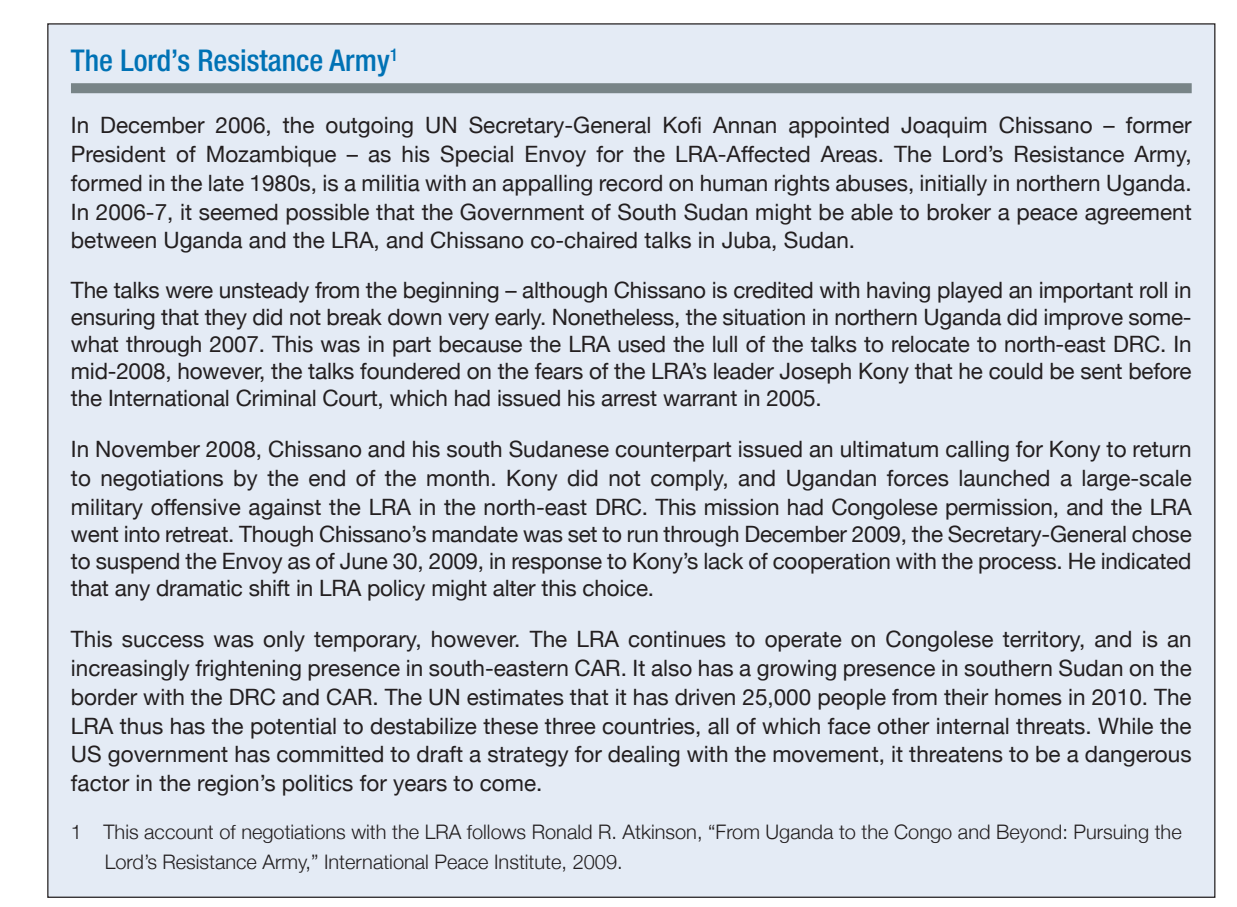
<style>
.page{position:relative;width:1237px;height:907px;background:#fff}
.page>*{position:absolute;margin:0;border:0;box-sizing:border-box;transform-origin:0 0}
.t1{font:500 condensed 30px "Helvetica Neue";color:#0072b5}
.t2{font:22.5px/28.8px "Helvetica Neue";letter-spacing:-.01em;color:#231f20;text-align:justify}
.t3{font:300 20px/30px "Helvetica Neue";color:#231f20}
</style>
<div class="page">
<div style="left:48px;top:24px;width:1167px;height:872px;background:#e4ebf5"></div>
<div style="left:71px;top:83px;width:1120px;height:10px;background:#788487"></div>
<h1 class="t1" style="left:71px;top:42px;width:329px">The Lord’s Resistance Army<sup>1</sup></h1>
<p class="t2" style="left:71px;top:110px;width:1122px">In December 2006, the outgoing UN Secretary-General Kofi Annan appointed Joaquim Chissano – former President of Mozambique – as his Special Envoy for the LRA-Affected Areas. The Lord’s Resistance Army, formed in the late 1980s, is a militia with an appalling record on human rights abuses, initially in northern Uganda.<br>In 2006-7, it seemed possible that the Government of South Sudan might be able to broker a peace agreement between Uganda and the LRA, and Chissano co-chaired talks in Juba, Sudan.</p>
<p class="t2" style="left:71px;top:276px;width:1122px;line-height:27px">The talks were unsteady from the beginning – although Chissano is credited with having played an important roll in ensuring that they did not break down very early. Nonetheless, the situation in northern Uganda did improve some&shy;what through 2007. This was in part because the LRA used the lull of the talks to relocate to north-east DRC. In mid-2008, however, the talks foundered on the fears of the LRA’s leader Joseph Kony that he could be sent before the International Criminal Court, which had issued his arrest warrant in 2005.</p>
<p class="t2" style="left:71px;top:435px;width:1122px;line-height:27.8px">In November 2008, Chissano and his south Sudanese counterpart issued an ultimatum calling for Kony to return to negotiations by the end of the month. Kony did not comply, and Ugandan forces launched a large-scale military offensive against the LRA in the north-east DRC. This mission had Congolese permission, and the LRA went into retreat. Though Chissano’s mandate was set to run through December 2009, the Secretary-General chose to suspend the Envoy as of June 30, 2009, in response to Kony’s lack of cooperation with the process. He indicated that any dramatic shift in LRA policy might alter this choice.</p>
<p class="t2" style="left:71px;top:624px;width:1122px">This success was only temporary, however. The LRA continues to operate on Congolese territory, and is an increasingly frightening presence in south-eastern CAR. It also has a growing presence in southern Sudan on the border with the DRC and CAR. The UN estimates that it has driven 25,000 people from their homes in 2010. The LRA thus has the potential to destabilize these three countries, all of which face other internal threats. While the US government has committed to draft a strategy for dealing with the movement, it threatens to be a dangerous factor in the region’s politics for years to come.</p>
<p class="t3" style="left:105px;top:815px;width:1078px;text-indent:-34px">1 This account of negotiations with the LRA follows Ronald R. Atkinson, “From Uganda to the Congo and Beyond: Pursuing the<br>Lord’s Resistance Army,” International Peace Institute, 2009.</p>
</div>
